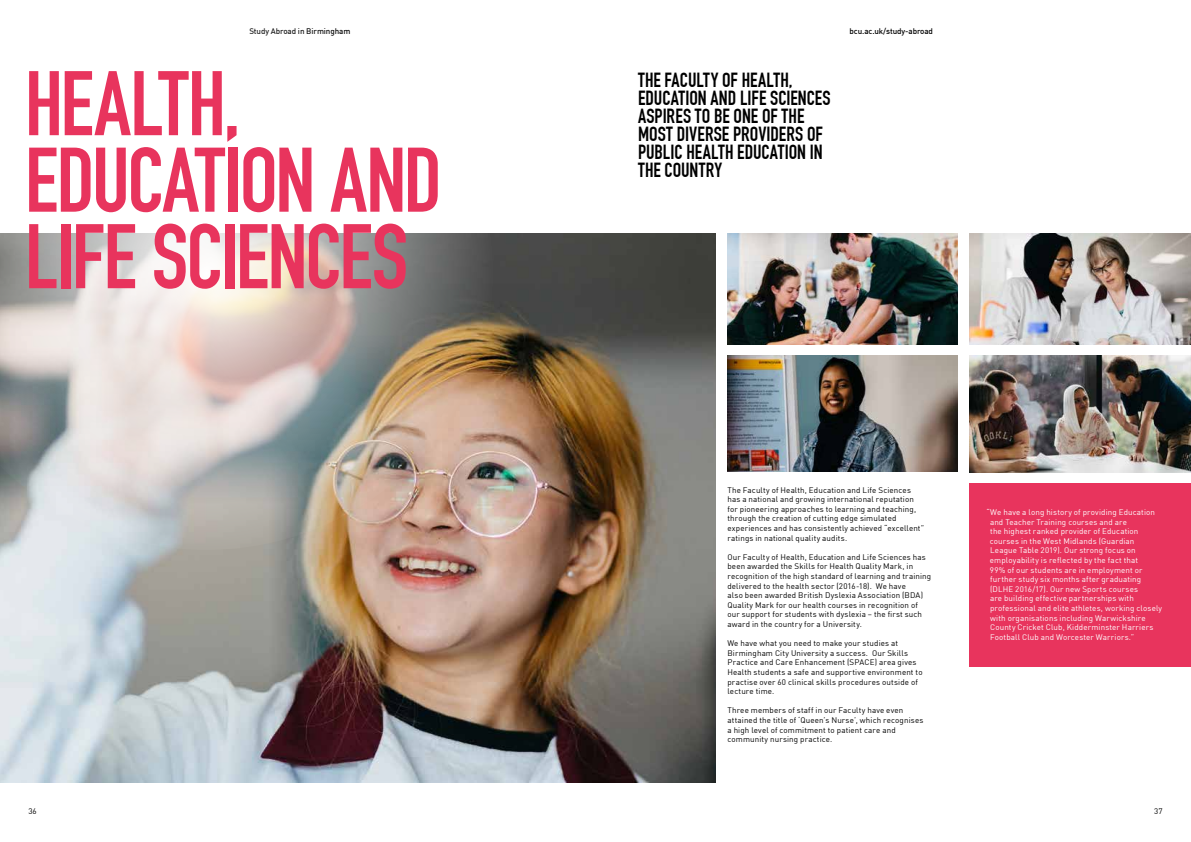
<style>
.page{position:relative;width:1191px;height:842px;background:#fff}
.page>*{position:absolute;margin:0;border:0;box-sizing:border-box;transform-origin:0 0}
.t1{font:700 90px/76.5px "DIN Condensed";letter-spacing:-.03em;color:#e8345d}
.t2{font:700 20px/18px "DIN Condensed";color:#000}
.t3{font:8px/9.6px "DIN Offc";letter-spacing:.015em;color:#000}
.t4{font:8px/9.6px "DIN Offc";letter-spacing:.015em;color:#fff}
.t5{font:500 8px "DIN Offc";letter-spacing:-.01em;color:#000}
</style>
<div class="page">
<img style="left:0;top:234px;width:715px;height:548px">
<img style="left:0;top:233px;width:493px;height:317px">
<div style="left:969px;top:483px;width:222px;height:184px;background:#e8345d"></div>
<img style="left:969px;top:234px;width:222px;height:110px">
<img style="left:969px;top:356px;width:222px;height:116px">
<img style="left:727px;top:234px;width:230px;height:110px">
<img style="left:727px;top:356px;width:230px;height:116px">
<p class="t5" style="left:249px;top:26px;width:103px">Study Abroad in Birmingham</p>
<p class="t5" style="left:849px;top:26px;width:85px">bcu.ac.uk/study-abroad</p>
<h1 class="t1" style="left:25px;top:66px;width:419px">HEALTH,<br>EDUCATION AND<br>LIFE SCIENCES</h1>
<h2 class="t2" style="left:638px;top:71px;width:194px">THE FACULTY OF HEALTH,<br>EDUCATION AND LIFE SCIENCES<br>ASPIRES TO BE ONE OF THE<br>MOST DIVERSE PROVIDERS OF<br>PUBLIC HEALTH EDUCATION IN<br>THE COUNTRY</h2>
<p class="t3" style="left:727px;top:485px;width:198px">The Faculty of Health, Education and Life Sciences has a national and growing international reputation for pioneering approaches to learning and teaching, through the creation of cutting edge simulated experiences and has consistently achieved “excellent” ratings in national quality audits.</p>
<p class="t3" style="left:727px;top:552px;width:205px">Our Faculty of Health, Education and Life Sciences has been awarded the Skills for Health Quality Mark, in recognition of the high standard of learning and training delivered to the health sector (2016-18). We have<br>also been awarded British Dyslexia Association (BDA)<br>Quality Mark for our health courses in recognition of our support for students with dyslexia – the first such award in the country for a University.</p>
<p class="t3" style="left:727px;top:638px;width:197px">We have what you need to make your studies at Birmingham City University a success. Our Skills Practice and Care Enhancement (SPACE) area gives Health students a safe and supportive environment to practise over 60 clinical skills procedures outside of lecture time.</p>
<p class="t3" style="left:727px;top:705px;width:197px">Three members of staff in our Faculty have even attained the title of ‘Queen’s Nurse’, which recognises a high level of commitment to patient care and community nursing practice.</p>
<p class="t4" style="left:989px;top:507px;width:174px;text-indent:-3px">“We have a long history of providing Education and Teacher Training courses and are<br>the highest ranked provider of Education courses in the West Midlands (Guardian League Table 2019). Our strong focus on employability is reflected by the fact that<br>99% of our students are in employment or further study six months after graduating (DLHE 2016/17). Our new Sports courses<br>are building effective partnerships with professional and elite athletes, working closely with organisations including Warwickshire County Cricket Club, Kidderminster Harriers Football Club and Worcester Warriors.”</p>
<p class="t3" style="left:28px;top:806px;width:10px">36</p>
<p class="t3" style="left:1154px;top:806px;width:10px">37</p>
</div>
